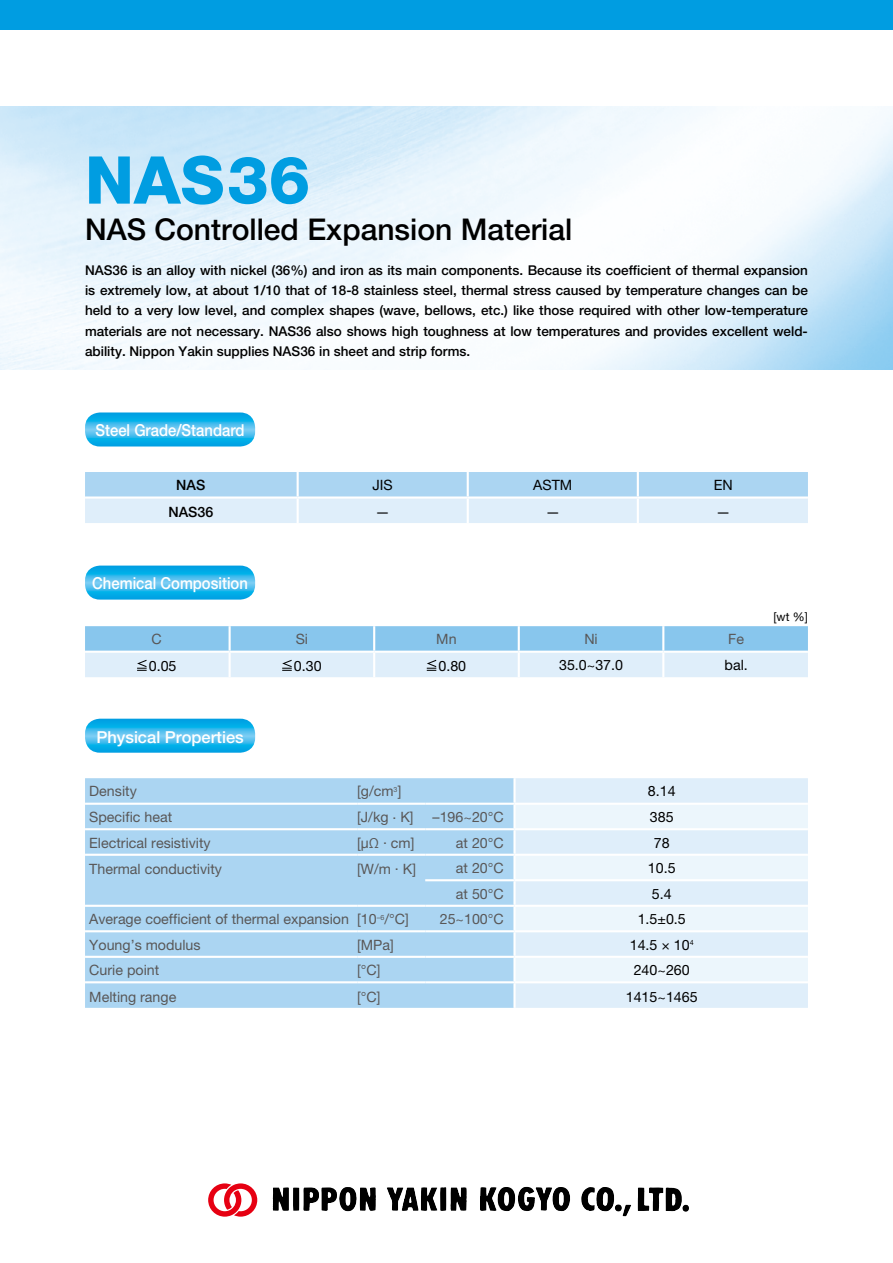
<style>
.page{position:relative;width:893px;height:1263px;background:#fff}
.page>*{position:absolute;margin:0;border:0;box-sizing:border-box;transform-origin:0 0}
.t1{font:800 66px "Helvetica Neue LT Std";color:#009de1}
.t2{font:500 30px "Helvetica Neue LT Std";color:#000}
.t3{font:500 16.5px "Helvetica Neue LT Std";color:#fff;scale:.9 1}
.t4{font:500 16.5px "Helvetica Neue LT Std";color:#fff}
.t5{font:14.25px "Helvetica Neue LT Std";color:#595757}
.t6{font:14.25px "Helvetica Neue LT Std";color:#000}
.t7{font:500 14.25px "Helvetica Neue LT Std";color:#000}
.t8{font:500 13.5px/20.2px "Helvetica Neue LT Std";color:#000;text-align:justify}
.t9{font:12px "Helvetica Neue LT Std";color:#000}
</style>
<div class="page">
<div style="left:0;top:0;width:893px;height:30px;background:#009de1"></div>
<svg style="left:85px;top:626px;width:723px;height:51px;background:#b6dbf3"></svg>
<img style="left:336px;top:1187px;width:279px;height:25px">
<svg style="left:208px;top:1183px;width:49px;height:34px"></svg>
<svg style="left:85px;top:566px;width:170px;height:34px;background:#33b8eb"></svg>
<svg style="left:85px;top:719px;width:170px;height:34px;background:#32b7eb"></svg>
<div style="left:85px;top:778px;width:428px;height:230px;background:#abd5f2"></div>
<div style="left:516px;top:778px;width:292px;height:230px;background:#dfeefa"></div>
<svg style="left:516px;top:805px;width:292px;height:176px;background:#e6f2fb"></svg>
<hr style="left:425px;top:803px;width:89px;height:2px;background:#fff">
<hr style="left:514px;top:803px;width:294px;height:2px;background:#fff">
<hr style="left:425px;top:828px;width:89px;height:2px;background:#fff">
<hr style="left:514px;top:828px;width:294px;height:2px;background:#fff">
<hr style="left:85px;top:854px;width:272px;height:2px;background:#fff">
<hr style="left:357px;top:854px;width:68px;height:2px;background:#fff">
<hr style="left:425px;top:854px;width:89px;height:2px;background:#fff">
<hr style="left:425px;top:879px;width:89px;height:2px;background:#fff">
<hr style="left:85px;top:905px;width:272px;height:2px;background:#fff">
<hr style="left:357px;top:905px;width:68px;height:2px;background:#fff">
<hr style="left:425px;top:905px;width:89px;height:2px;background:#fff">
<hr style="left:514px;top:905px;width:294px;height:2px;background:#fff">
<hr style="left:85px;top:930px;width:272px;height:2px;background:#fff">
<hr style="left:357px;top:930px;width:68px;height:2px;background:#fff">
<hr style="left:425px;top:930px;width:89px;height:2px;background:#fff">
<hr style="left:514px;top:930px;width:294px;height:2px;background:#fff">
<hr style="left:85px;top:956px;width:272px;height:2px;background:#fff">
<hr style="left:357px;top:956px;width:68px;height:2px;background:#fff">
<hr style="left:425px;top:956px;width:89px;height:2px;background:#fff">
<hr style="left:85px;top:981px;width:272px;height:2px;background:#fff">
<hr style="left:357px;top:981px;width:68px;height:2px;background:#fff">
<hr style="left:425px;top:981px;width:89px;height:2px;background:#fff">
<hr style="left:85px;top:803px;width:272px;height:2px;background:#fff">
<hr style="left:357px;top:803px;width:68px;height:2px;background:#fff">
<hr style="left:85px;top:828px;width:272px;height:2px;background:#fff">
<hr style="left:357px;top:828px;width:68px;height:2px;background:#fff">
<hr style="left:514px;top:854px;width:294px;height:2px;background:#fff">
<hr style="left:514px;top:879px;width:294px;height:2px;background:#fff">
<hr style="left:514px;top:956px;width:294px;height:2px;background:#fff">
<hr style="left:514px;top:981px;width:294px;height:2px;background:#fff">
<svg style="left:85px;top:412px;width:170px;height:34px;background:#34b8eb"></svg>
<svg style="left:85px;top:472px;width:723px;height:51px;background:#c5e1f6"></svg>
<hr style="left:297px;top:472px;width:2px;height:24px;background:#fff">
<hr style="left:467px;top:472px;width:2px;height:24px;background:#fff">
<hr style="left:637px;top:472px;width:2px;height:24px;background:#fff">
<hr style="left:85px;top:496px;width:213px;height:3px;background:#fff">
<hr style="left:298px;top:496px;width:170px;height:3px;background:#fff">
<hr style="left:297px;top:499px;width:2px;height:24px;background:#fff">
<hr style="left:468px;top:496px;width:170px;height:3px;background:#fff">
<hr style="left:467px;top:499px;width:2px;height:24px;background:#fff">
<hr style="left:638px;top:496px;width:170px;height:3px;background:#fff">
<hr style="left:637px;top:499px;width:2px;height:24px;background:#fff">
<h1 class="t1" style="left:85px;top:141px;width:227px">NAS36</h1>
<h2 class="t2" style="left:85px;top:211px;width:489px">NAS Controlled Expansion Material</h2>
<p class="t8" style="left:85px;top:260px;width:724px">NAS36 is an alloy with nickel (36%) and iron as its main components. Because its coefficient of thermal expansion is extremely low, at about 1/10 that of 18-8 stainless steel, thermal stress caused by temperature changes can be held to a very low level, and complex shapes (wave, bellows, etc.) like those required with other low-temperature materials are not necessary. NAS36 also shows high toughness at low temperatures and provides excellent weld&shy;ability. Nippon Yakin supplies NAS36 in sheet and strip forms.</p>
<p class="t3" style="left:96px;top:421px;width:167px">Steel Grade/Standard</p>
<p class="t7" style="left:176px;top:477px;width:31px">NAS</p>
<p class="t6" style="left:373px;top:477px;width:22px">JIS</p>
<p class="t6" style="left:533px;top:477px;width:41px">ASTM</p>
<p class="t6" style="left:714px;top:477px;width:20px">EN</p>
<p class="t7" style="left:168px;top:503px;width:46px">NAS36</p>
<p class="t6" style="left:376px;top:503px;width:16px">—</p>
<p class="t6" style="left:546px;top:503px;width:16px">—</p>
<p class="t6" style="left:716px;top:503px;width:16px">—</p>
<p class="t3" style="left:92px;top:574px;width:174px">Chemical Composition</p>
<p class="t5" style="left:152px;top:631px;width:12px">C</p>
<p class="t5" style="left:296px;top:631px;width:14px">Si</p>
<p class="t5" style="left:436px;top:631px;width:22px">Mn</p>
<p class="t5" style="left:584px;top:631px;width:15px">Ni</p>
<p class="t5" style="left:728px;top:631px;width:17px">Fe</p>
<p class="t6" style="left:149px;top:657px;width:29px">0.05</p>
<p class="t6" style="left:294px;top:657px;width:29px">0.30</p>
<p class="t6" style="left:438px;top:657px;width:29px">0.80</p>
<p class="t6" style="left:559px;top:656px;width:66px">35.0~37.0</p>
<p class="t6" style="left:725px;top:656px;width:25px">bal.</p>
<p class="t4" style="left:96px;top:727px;width:149px">Physical Properties</p>
<p class="t5" style="left:89px;top:783px;width:49px">Density</p>
<p class="t5" style="left:357px;top:783px;width:46px">[g/cm<sup>3</sup>]</p>
<p class="t6" style="left:648px;top:783px;width:29px">8.14</p>
<p class="t5" style="left:89px;top:809px;width:84px">Specific heat</p>
<p class="t5" style="left:357px;top:809px;width:58px">[J/kg . K]</p>
<p class="t5" style="left:433px;top:809px;width:73px">–196~20°C</p>
<p class="t6" style="left:650px;top:809px;width:25px">385</p>
<p class="t5" style="left:89px;top:834px;width:123px">Electrical resistivity</p>
<p class="t5" style="left:357px;top:834px;width:59px">[μΩ . cm]</p>
<p class="t5" style="left:456px;top:834px;width:49px">at 20°C</p>
<p class="t6" style="left:654px;top:834px;width:17px">78</p>
<p class="t5" style="left:89px;top:860px;width:134px">Thermal conductivity</p>
<p class="t5" style="left:357px;top:860px;width:60px">[W/m . K]</p>
<p class="t5" style="left:456px;top:860px;width:49px">at 20°C</p>
<p class="t6" style="left:648px;top:860px;width:29px">10.5</p>
<p class="t5" style="left:456px;top:885px;width:49px">at 50°C</p>
<p class="t6" style="left:652px;top:885px;width:21px">5.4</p>
<p class="t5" style="left:89px;top:911px;width:321px">Average coefficient of thermal expansion [10<sup>–6</sup>/°C]</p>
<p class="t5" style="left:440px;top:911px;width:66px">25~100°C</p>
<p class="t6" style="left:638px;top:911px;width:50px">1.5±0.5</p>
<p class="t5" style="left:89px;top:936px;width:113px">Young’s modulus</p>
<p class="t5" style="left:357px;top:936px;width:38px">[MPa]</p>
<p class="t6" style="left:630px;top:936px;width:66px">14.5 × 10<sup>4</sup></p>
<p class="t5" style="left:89px;top:962px;width:71px">Curie point</p>
<p class="t5" style="left:357px;top:962px;width:25px">[°C]</p>
<p class="t6" style="left:634px;top:962px;width:58px">240~260</p>
<p class="t5" style="left:89px;top:988px;width:89px">Melting range</p>
<p class="t5" style="left:357px;top:988px;width:25px">[°C]</p>
<p class="t6" style="left:626px;top:988px;width:73px">1415~1465</p>
<p class="t9" style="left:773px;top:610px;width:36px">[wt %]</p>
</div>
